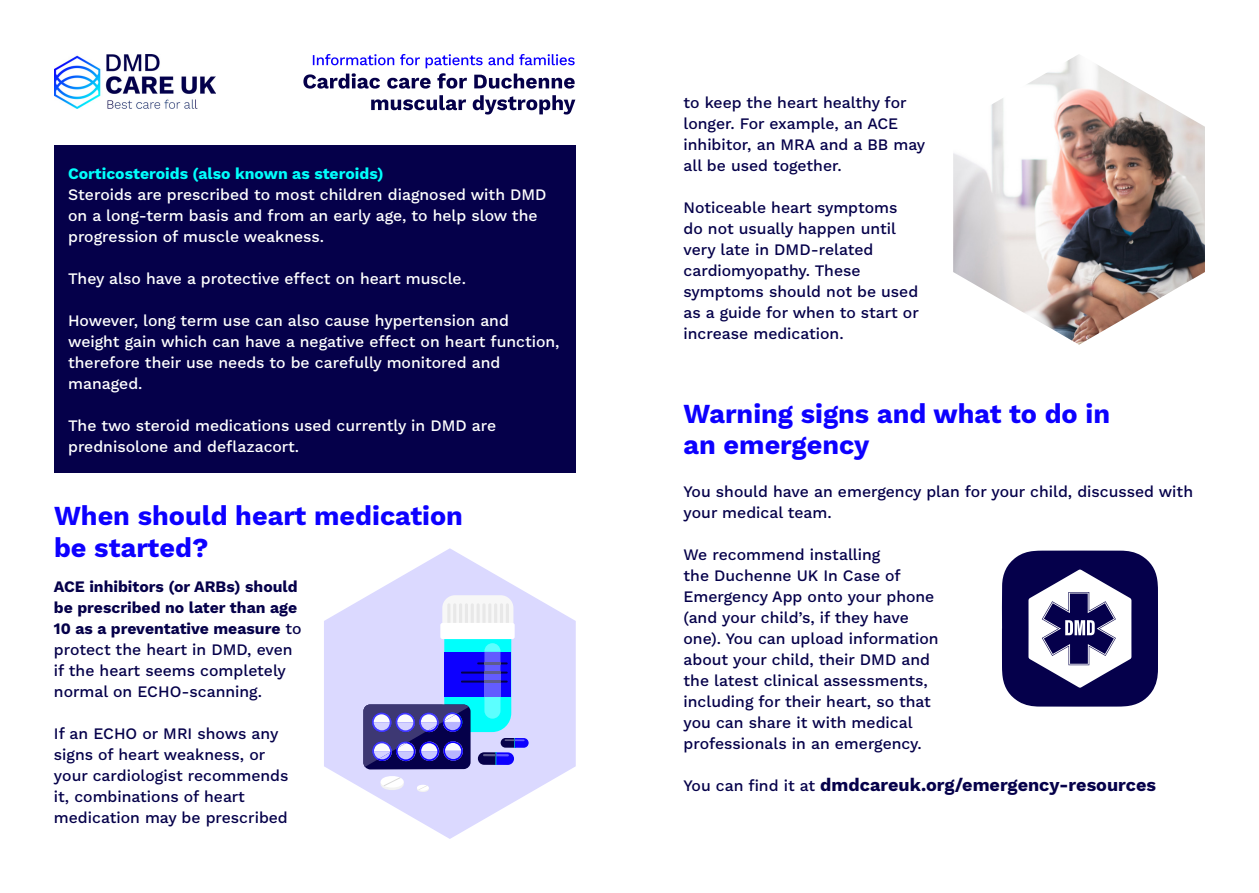
<style>
.page{position:relative;width:1259px;height:893px;background:#fff}
.page>*{position:absolute;margin:0;border:0;box-sizing:border-box;transform-origin:0 0}
.t1{font:27px/31.5px "Work Sans";color:#0d00ff}
.t2{font:18px "Work Sans";color:#05004a}
.t3{font:15.75px/21px "Work Sans";color:#05004a}
.t4{font:15.75px/21px "Work Sans";color:#fff}
.t5{font:15.75px "Work Sans";color:#00fffc}
.s1{font-size:15.75px}
</style>
<div class="page">
<img style="left:54px;top:54px;width:162px;height:55px">
<svg style="left:324px;top:548px;width:252px;height:291px;fill:#dbd9ff"></svg>
<img style="left:953px;top:55px;width:252px;height:290px">
<div style="left:54px;top:145px;width:521px;height:328px;background:#05004a"></div>
<svg style="left:1002px;top:551px;width:156px;height:156px"></svg>
<svg style="left:371px;top:95px;width:204px;height:20px"></svg>
<svg style="left:303px;top:54px;width:271px;height:35px"></svg>
<svg style="left:379px;top:775px;width:26px;height:16px"></svg>
<svg style="left:416px;top:784px;width:13px;height:8px"></svg>
<svg style="left:418px;top:785px;width:9px;height:5px"></svg>
<svg style="left:442px;top:595px;width:71px;height:28px"></svg>
<hr style="left:447px;top:603px;width:3px;height:30px;background:#e8e8e8;border-radius:2px">
<hr style="left:453px;top:603px;width:3px;height:30px;background:#e8e8e8;border-radius:2px">
<hr style="left:459px;top:603px;width:3px;height:30px;background:#e8e8e8;border-radius:2px">
<hr style="left:465px;top:603px;width:3px;height:30px;background:#e8e8e8;border-radius:2px">
<hr style="left:471px;top:603px;width:3px;height:30px;background:#e8e8e8;border-radius:2px">
<hr style="left:476px;top:603px;width:4px;height:30px;background:#e8e8e8;border-radius:2px">
<hr style="left:482px;top:603px;width:3px;height:30px;background:#e8e8e8;border-radius:2px">
<hr style="left:488px;top:603px;width:3px;height:30px;background:#e8e8e8;border-radius:2px">
<hr style="left:494px;top:603px;width:3px;height:30px;background:#e8e8e8;border-radius:2px">
<hr style="left:500px;top:603px;width:3px;height:30px;background:#e8e8e8;border-radius:2px">
<hr style="left:506px;top:603px;width:3px;height:30px;background:#e8e8e8;border-radius:2px">
<div style="left:440px;top:623px;width:75px;height:16px;background:#fff;border-radius:2px"></div>
<svg style="left:363px;top:638px;width:165px;height:131px;background:#778ed7"></svg>
<p class="t5" style="left:68px;top:161px;width:317px">Corticosteroids (also known as steroids)</p>
<p class="t4" style="left:68px;top:183px;width:480px">Steroids are prescribed to most children diagnosed with DMD on a long-term basis and from an early age, to help slow the progression of muscle weakness.</p>
<p class="t4" style="left:68px;top:267px;width:399px">They also have a protective effect on heart muscle.</p>
<p class="t4" style="left:68px;top:309px;width:493px">However, long term use can also cause hypertension and weight gain which can have a negative effect on heart function, therefore their use needs to be carefully monitored and managed.</p>
<p class="t4" style="left:68px;top:414px;width:430px">The two steroid medications used currently in DMD are prednisolone and deflazacort.</p>
<h1 class="t1" style="left:54px;top:499px;width:410px">When should heart medication be started?</h1>
<p class="t3" style="left:54px;top:576px;width:249px">ACE inhibitors (or ARBs) should be prescribed no later than age<br>10 as a preventative measure to protect the heart in DMD, even if the heart seems completely normal on ECHO-scanning.</p>
<p class="t3" style="left:54px;top:723px;width:236px">If an ECHO or MRI shows any signs of heart weakness, or your cardiologist recommends it, combinations of heart medication may be prescribed</p>
<p class="t3" style="left:683px;top:92px;width:243px">to keep the heart healthy for longer. For example, an ACE inhibitor, an MRA and a BB may all be used together.</p>
<p class="t3" style="left:683px;top:197px;width:237px">Noticeable heart symptoms do not usually happen until very late in DMD-related cardiomyopathy. These symptoms should not be used as a guide for when to start or increase medication.</p>
<h1 class="t1" style="left:683px;top:397px;width:428px">Warning signs and what to do in an emergency</h1>
<p class="t3" style="left:683px;top:481px;width:511px">You should have an emergency plan for your child, discussed with your medical team.</p>
<p class="t3" style="left:683px;top:544px;width:257px">We recommend installing<br>the Duchenne UK In Case of<br>Emergency App onto your phone (and your child’s, if they have one). You can upload information about your child, their DMD and the latest clinical assessments, including for their heart, so that you can share it with medical professionals in an emergency.</p>
<p class="t2" style="left:683px;top:771px;width:474px"><span class="s1">You can find it at</span> dmdcareuk.org/emergency-resources</p>
</div>
